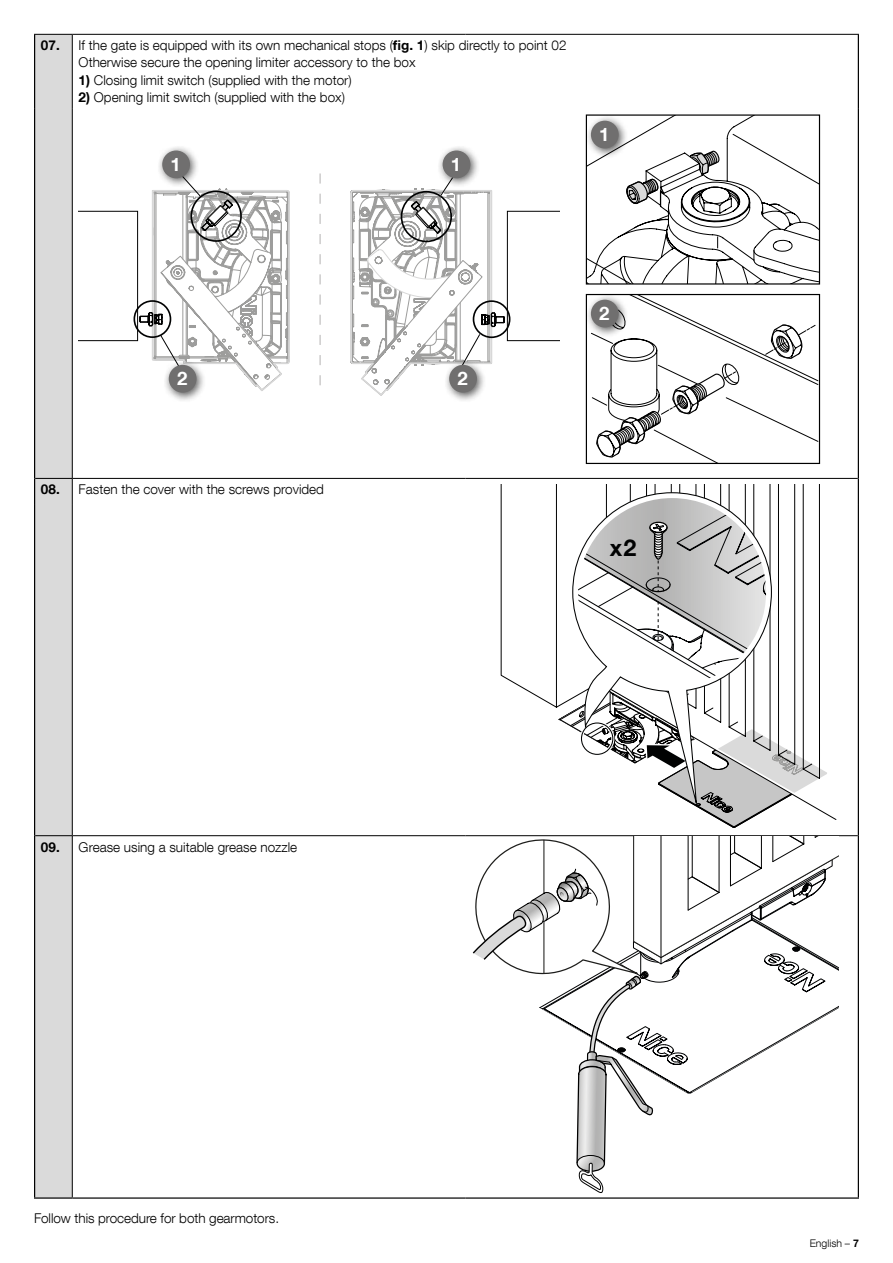
<style>
.page{position:relative;width:893px;height:1263px;background:#fff}
.page>*{position:absolute;margin:0;border:0;box-sizing:border-box;transform-origin:0 0}
.t1{font:700 23.25px "Helvetica Neue LT Com";color:#010202}
.t2{font:700 18.6px "Helvetica Neue LT Com";color:#fff}
.t3{font:300 13.5px/17.1px "Helvetica Neue LT Com";color:#000}
.t4{font:300 10.5px "Helvetica Neue LT Com";color:#000}
.s1{font-weight:700}
</style>
<div class="page">
<hr style="left:72px;top:34px;width:393px;height:1px;background:#000">
<hr style="left:465px;top:34px;width:394px;height:1px;background:#000">
<hr style="left:72px;top:478px;width:393px;height:1px;background:#000">
<hr style="left:465px;top:478px;width:393px;height:1px;background:#000">
<hr style="left:72px;top:835px;width:393px;height:1px;background:#000">
<hr style="left:465px;top:835px;width:393px;height:1px;background:#000">
<hr style="left:858px;top:35px;width:1px;height:73px;background:#000">
<hr style="left:858px;top:108px;width:1px;height:370px;background:#000">
<svg style="left:858px;top:478px;width:1px;height:26px"></svg>
<hr style="left:858px;top:504px;width:1px;height:332px;background:#000">
<svg style="left:34px;top:34px;width:39px;height:1163px"></svg>
<hr style="left:34px;top:504px;width:1px;height:332px;background:#000">
<hr style="left:34px;top:836px;width:1px;height:361px;background:#000">
<hr style="left:858px;top:836px;width:1px;height:361px;background:#000">
<hr style="left:34px;top:1197px;width:38px;height:2px;background:#000">
<hr style="left:72px;top:1197px;width:393px;height:2px;background:#000">
<hr style="left:465px;top:1197px;width:394px;height:2px;background:#000">
<svg style="left:79px;top:173px;width:481px;height:223px"></svg>
<div style="left:157px;top:145px;width:43px;height:43px;background:#000;opacity:.65"></div>
<div style="left:162px;top:150px;width:28px;height:28px;background:#706f6f;border-radius:50%"></div>
<div style="left:437px;top:145px;width:43px;height:43px;background:#000;opacity:.65"></div>
<div style="left:443px;top:150px;width:27px;height:28px;background:#706f6f;border-radius:50%"></div>
<div style="left:163px;top:359px;width:43px;height:43px;background:#000;opacity:.65"></div>
<div style="left:169px;top:365px;width:28px;height:28px;background:#706f6f;border-radius:50%"></div>
<div style="left:444px;top:359px;width:43px;height:43px;background:#000;opacity:.65"></div>
<div style="left:449px;top:365px;width:28px;height:28px;background:#706f6f;border-radius:50%"></div>
<svg style="left:588px;top:116px;width:230px;height:167px"></svg>
<div style="left:586px;top:114px;width:234px;height:171px;border:1px solid #000"></div>
<svg style="left:591px;top:296px;width:227px;height:166px"></svg>
<div style="left:586px;top:294px;width:234px;height:170px;border:1px solid #000"></div>
<div style="left:585px;top:115px;width:43px;height:43px;background:#000;opacity:.65"></div>
<div style="left:591px;top:121px;width:28px;height:27px;background:#706f6f;border-radius:50%"></div>
<div style="left:585px;top:294px;width:43px;height:43px;background:#000;opacity:.65"></div>
<div style="left:591px;top:300px;width:28px;height:27px;background:#706f6f;border-radius:50%"></div>
<svg style="left:501px;top:485px;width:327px;height:343px"></svg>
<svg style="left:472px;top:836px;width:366px;height:357px"></svg>
<p class="t3" style="left:79px;top:37px;width:489px;text-indent:-38px"><span class="s1">07.</span> If the gate is equipped with its own mechanical stops (<span class="s1">fig. 1</span>) skip directly to point 02<br>Otherwise secure the opening limiter accessory to the box</p>
<p class="t3" style="left:79px;top:71px;width:275px"><span class="s1">1)</span> Closing limit switch (supplied with the motor)</p>
<p class="t3" style="left:79px;top:88px;width:268px"><span class="s1">2)</span> Opening limit switch (supplied with the box)</p>
<h2 class="t2" style="left:171px;top:153px;width:12px">1</h2>
<h2 class="t2" style="left:451px;top:153px;width:12px">1</h2>
<h2 class="t2" style="left:599px;top:123px;width:12px">1</h2>
<h2 class="t2" style="left:177px;top:367px;width:12px">2</h2>
<h2 class="t2" style="left:457px;top:367px;width:12px">2</h2>
<p class="t3" style="left:41px;top:481px;width:284px"><span class="s1">08.</span> Fasten the cover with the screws provided</p>
<h2 class="t2" style="left:599px;top:302px;width:12px">2</h2>
<h1 class="t1" style="left:610px;top:533px;width:28px">x2</h1>
<p class="t3" style="left:41px;top:838px;width:258px"><span class="s1">09.</span> Grease using a suitable grease nozzle</p>
<p class="t3" style="left:34px;top:1209px;width:247px">Follow this procedure for both gearmotors.</p>
<p class="t4" style="left:810px;top:1237px;width:51px">English – <span class="s1">7</span></p>
</div>
